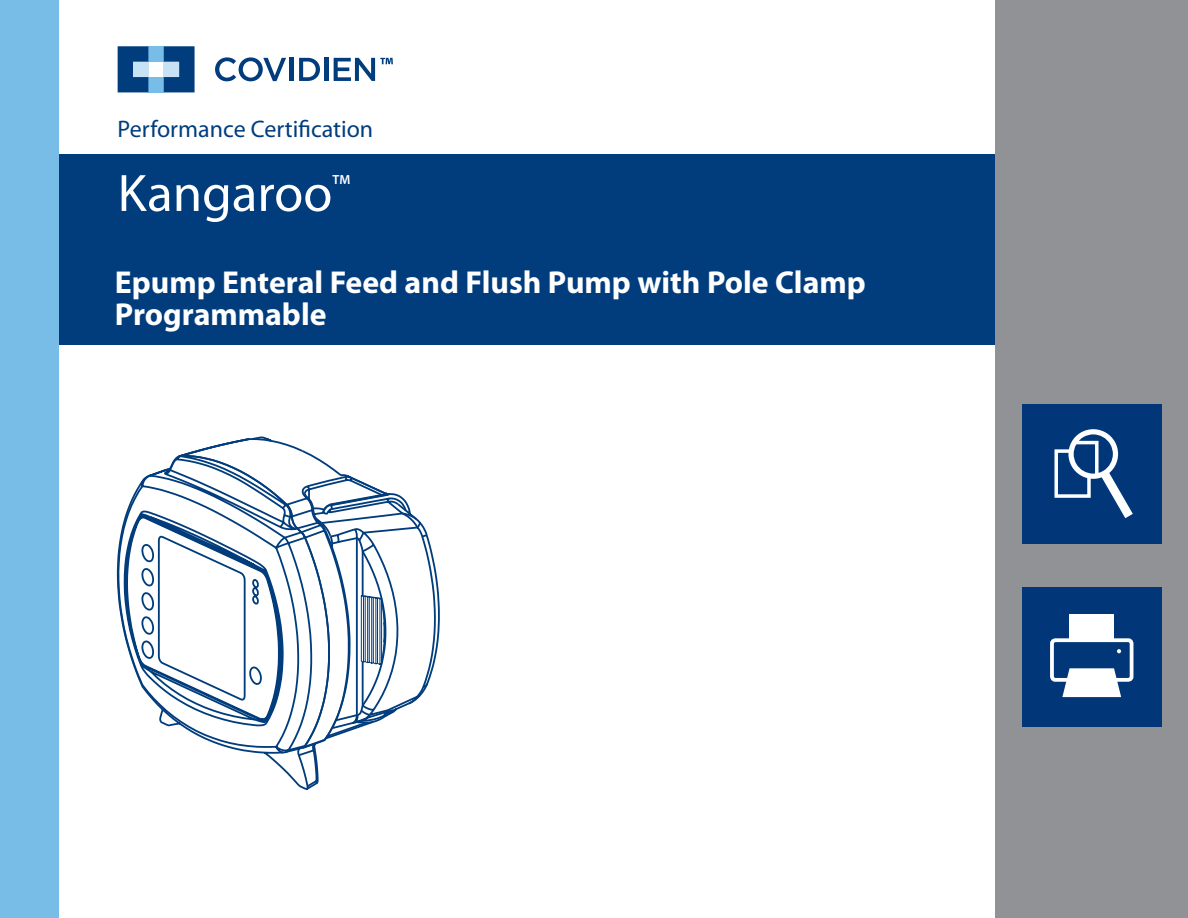
<style>
.page{position:relative;width:1188px;height:918px;background:#fff}
.page>*{position:absolute;margin:0;border:0;box-sizing:border-box;transform-origin:0 0}
.t1{font:52.95px "Myriad Pro";color:#fff}
.Descriptor_1{font:700 31.8px "Myriad Pro";color:#fff}
.t2{font:24px "Myriad Pro";color:#013d7d}
.t3{font:600 13.2px "Myriad Pro";color:#fff}
</style>
<div class="page">
<div style="left:54px;top:154px;width:1134px;height:191px;background:#013d7d"></div>
<div style="left:996px;top:0;width:192px;height:918px;background:#919295"></div>
<svg style="left:215px;top:57px;width:71px;height:24px"></svg>
<hr style="left:290px;top:58px;width:4px;height:23px;background:#013d7d">
<svg style="left:299px;top:58px;width:21px;height:23px"></svg>
<hr style="left:324px;top:58px;width:4px;height:23px;background:#013d7d">
<div style="left:148px;top:46px;width:16px;height:16px;background:#78bde8"></div>
<div style="left:148px;top:77px;width:16px;height:15px;background:#78bde8"></div>
<svg style="left:118px;top:46px;width:30px;height:46px"></svg>
<svg style="left:164px;top:46px;width:31px;height:46px"></svg>
<svg style="left:334px;top:58px;width:59px;height:23px"></svg>
<div style="left:0;top:0;width:59px;height:918px;background:#78bde8"></div>
<div style="left:1022px;top:404px;width:140px;height:140px;background:#013778"></div>
<svg style="left:1054px;top:429px;width:79px;height:89px"></svg>
<div style="left:1022px;top:587px;width:140px;height:140px;background:#013778"></div>
<div style="left:1050px;top:638px;width:83px;height:44px;border:4px solid #fff;border-radius:3px"></div>
<div style="left:1070px;top:615px;width:44px;height:25px;background:#fff"></div>
<svg style="left:1062px;top:668px;width:59px;height:29px;background:#e1e7ef"></svg>
<svg style="left:1117px;top:649px;width:4px;height:4px"></svg>
<svg style="left:421px;top:522px;width:19px;height:174px"></svg>
<svg style="left:117px;top:437px;width:304px;height:352px"></svg>
<p class="t2" style="left:118px;top:114px;width:257px">Performance Certification</p>
<p class="t1" style="left:118px;top:161px;width:216px">Kangaroo</p>
<p class="t3" style="left:332px;top:171px;width:19px">TM</p>
<p class="Descriptor_1" style="left:115px;top:262px;width:753px">Epump Enteral Feed and Flush Pump with Pole Clamp</p>
<p class="Descriptor_1" style="left:115px;top:294px;width:213px">Programmable</p>
</div>
